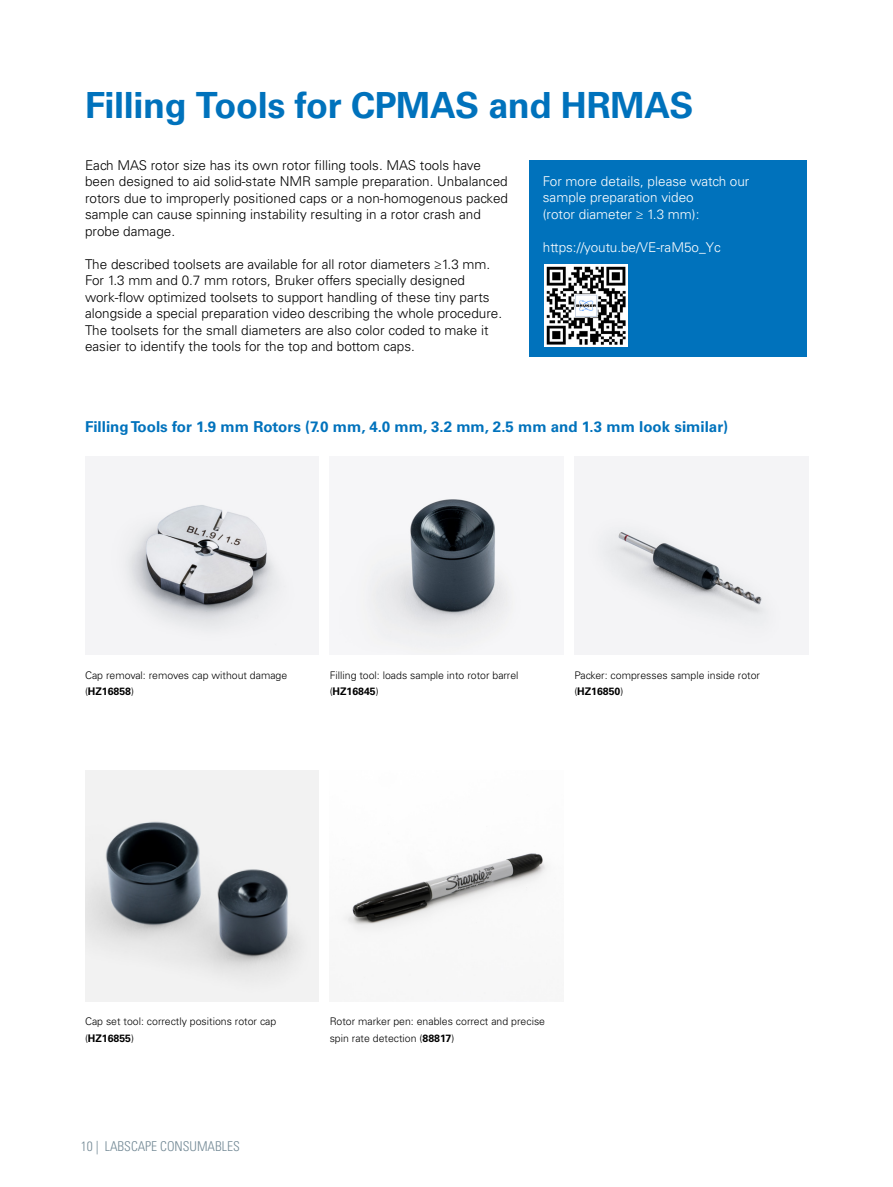
<style>
.page{position:relative;width:893px;height:1187px;background:#fff}
.page>*{position:absolute;margin:0;border:0;box-sizing:border-box;transform-origin:0 0}
.t1{font:700 36px "Univers LT Std";letter-spacing:-.01em;color:#0072bc}
.t2{font:700 15px "Univers LT Std";color:#0072bc}
.t3{font:300 13.5px/16.5px "Univers LT Std";color:#000}
.t4{font:300 13.5px/16.5px "Univers LT Std";color:#fff}
.t5{font:300 condensed 13.5px "Univers LT Std";color:#748a96}
.t6{font:300 10.5px/16.5px "Univers LT Std";color:#000}
.s1{font-weight:700}
</style>
<div class="page">
<img style="left:85px;top:456px;width:234px;height:198px">
<div style="left:530px;top:160px;width:277px;height:197px;background:#0072bc"></div>
<img style="left:544px;top:264px;width:83px;height:82px">
<img style="left:356px;top:499px;width:161px;height:155px">
<img style="left:574px;top:456px;width:234px;height:198px">
<img style="left:85px;top:770px;width:234px;height:231px">
<img style="left:343px;top:853px;width:205px;height:141px">
<h1 class="t1" style="left:85px;top:84px;width:610px">Filling Tools for CPMAS and HRMAS</h1>
<p class="t3" style="left:85px;top:157px;width:424px">Each MAS rotor size has its own rotor filling tools. MAS tools have been designed to aid solid-state NMR sample preparation. Unbalanced rotors due to improperly positioned caps or a non-homogenous packed sample can cause spinning instability resulting in a rotor crash and probe damage.</p>
<p class="t3" style="left:85px;top:256px;width:419px">The described toolsets are available for all rotor diameters ≥1.3 mm.<br>For 1.3 mm and 0.7 mm rotors, Bruker offers specially designed work-flow optimized toolsets to support handling of these tiny parts alongside a special preparation video describing the whole procedure.<br>The toolsets for the small diameters are also color coded to make it easier to identify the tools for the top and bottom caps.</p>
<p class="t4" style="left:543px;top:173px;width:208px">For more details, please watch our sample preparation video<br>(rotor diameter ≥ 1.3 mm):</p>
<p class="t4" style="left:543px;top:239px;width:180px">https://youtu.be/VE-raM5o_Yc</p>
<p class="t2" style="left:85px;top:417px;width:645px">Filling Tools for 1.9 mm Rotors (7.0 mm, 4.0 mm, 3.2 mm, 2.5 mm and 1.3 mm look similar)</p>
<p class="t6" style="left:85px;top:666px;width:204px">Cap removal: removes cap without damage (<span class="s1">HZ16858</span>)</p>
<p class="t6" style="left:330px;top:666px;width:190px">Filling tool: loads sample into rotor barrel (<span class="s1">HZ16845</span>)</p>
<p class="t6" style="left:574px;top:666px;width:187px">Packer: compresses sample inside rotor (<span class="s1">HZ16850</span>)</p>
<p class="t6" style="left:85px;top:1013px;width:193px">Cap set tool: correctly positions rotor cap (<span class="s1">HZ16855</span>)</p>
<p class="t6" style="left:330px;top:1013px;width:217px">Rotor marker pen: enables correct and precise spin rate detection (<span class="s1">88817</span>)</p>
<p class="t5" style="left:81px;top:1138px;width:160px">10 | LABSCAPE CONSUMABLES</p>
</div>
